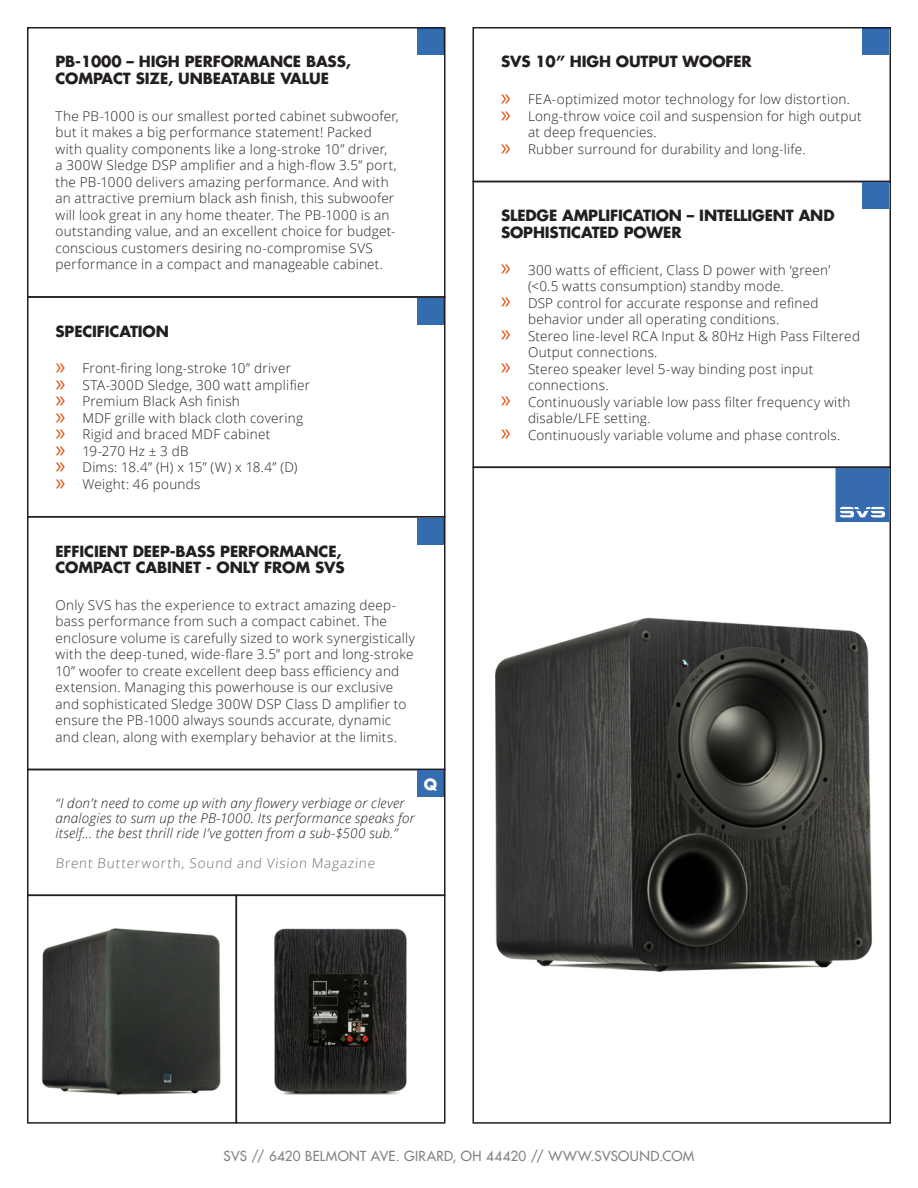
<style>
.page{position:relative;width:918px;height:1188px;background:#fff}
.page>*{position:absolute;margin:0;border:0;box-sizing:border-box;transform-origin:0 0}
.t1{font:700 15px/16.5px "Futura LT";letter-spacing:-.01em;color:#231f20}
.t2{font:700 15px "Futura LT";color:#fff}
.t3{font:300 13.5px/16.5px "Open Sans";letter-spacing:.02em;color:#231f20}
.t4{font:italic 300 13.5px/15px "Open Sans";letter-spacing:.015em;color:#231f20}
.t5{font:13.5px "Futura LT";letter-spacing:.02em;color:#808285}
.t6{font:300 13.5px "Open Sans";color:#6d6e71}
.s1{font-family:"Myriad Pro";font-weight:400;font-size:24px;color:#e05819}
</style>
<div class="page">
<img style="left:41px;top:928px;width:180px;height:167px">
<img style="left:274px;top:928px;width:133px;height:167px">
<img style="left:495px;top:617px;width:377px;height:355px">
<div style="left:236px;top:895px;width:210px;height:229px;border:2px solid #231f20"></div>
<div style="left:472px;top:467px;width:419px;height:657px;border:2px solid #231f20"></div>
<div style="left:27px;top:895px;width:210px;height:229px;border:2px solid #231f20"></div>
<div style="left:27px;top:27px;width:419px;height:271px;border:2px solid #231f20"></div>
<div style="left:27px;top:296px;width:419px;height:221px;border:2px solid #231f20"></div>
<div style="left:27px;top:516px;width:419px;height:254px;border:2px solid #231f20"></div>
<div style="left:27px;top:769px;width:419px;height:127px;border:2px solid #231f20"></div>
<div style="left:472px;top:27px;width:419px;height:155px;border:2px solid #231f20"></div>
<div style="left:472px;top:181px;width:419px;height:287px;border:2px solid #231f20"></div>
<svg style="left:836px;top:468px;width:54px;height:54px;background:#4878b5"></svg>
<div style="left:416px;top:27px;width:37px;height:30px;background:#1f4678;opacity:.75"></div>
<div style="left:416px;top:296px;width:37px;height:30px;background:#1f4678;opacity:.75"></div>
<div style="left:416px;top:516px;width:37px;height:30px;background:#1f4678;opacity:.75"></div>
<div style="left:415px;top:769px;width:44px;height:30px;background:#1f4678;opacity:.75"></div>
<div style="left:861px;top:27px;width:37px;height:30px;background:#1f4678;opacity:.75"></div>
<div style="left:861px;top:181px;width:37px;height:30px;background:#1f4678;opacity:.75"></div>
<p class="t1" style="left:56px;top:53px;width:297px">PB-1000 – HIGH PERFORMANCE BASS,<br>COMPACT SIZE, UNBEATABLE VALUE</p>
<p class="t3" style="left:56px;top:107px;width:345px">The PB-1000 is our smallest ported cabinet subwoofer, but it makes a big performance statement! Packed with quality components like a long-stroke 10” driver,<br>a 300W Sledge DSP amplifier and a high-flow 3.5” port, the PB-1000 delivers amazing performance. And with an attractive premium black ash finish, this subwoofer will look great in any home theater. The PB-1000 is an outstanding value, and an excellent choice for budget&shy;conscious customers desiring no-compromise SVS performance in a compact and manageable cabinet.</p>
<p class="t1" style="left:56px;top:323px;width:115px">SPECIFICATION</p>
<p class="t3" style="left:55px;top:360px;width:256px"><span class="s1">»</span> Front-firing long-stroke 10” driver<br><span class="s1">»</span> STA-300D Sledge, 300 watt amplifier <span class="s1">»</span> Premium Black Ash finish<br><span class="s1">»</span> MDF grille with black cloth covering <span class="s1">»</span> Rigid and braced MDF cabinet<br><span class="s1">»</span> 19-270 Hz ± 3 dB<br><span class="s1">»</span> Dims: 18.4” (H) x 15” (W) x 18.4” (D) <span class="s1">»</span> Weight: 46 pounds</p>
<p class="t1" style="left:56px;top:542px;width:291px">EFFICIENT DEEP-BASS PERFORMANCE,<br>COMPACT CABINET - ONLY FROM SVS</p>
<p class="t3" style="left:56px;top:596px;width:361px">Only SVS has the experience to extract amazing deep&shy;bass performance from such a compact cabinet. The enclosure volume is carefully sized to work synergistically with the deep-tuned, wide-flare 3.5” port and long-stroke 10” woofer to create excellent deep bass efficiency and extension. Managing this powerhouse is our exclusive and sophisticated Sledge 300W DSP Class D amplifier to ensure the PB-1000 always sounds accurate, dynamic and clean, along with exemplary behavior at the limits.</p>
<p class="t4" style="left:56px;top:795px;width:361px">“I don’t need to come up with any flowery verbiage or clever analogies to sum up the PB-1000. Its performance speaks for itself... the best thrill ride I’ve gotten from a sub-$500 sub.”</p>
<p class="t6" style="left:56px;top:853px;width:322px">Brent Butterworth, Sound and Vision Magazine</p>
<p class="t2" style="left:424px;top:774px;width:15px">Q</p>
<p class="t1" style="left:501px;top:53px;width:252px">SVS 10” HIGH OUTPUT WOOFER</p>
<p class="t3" style="left:501px;top:91px;width:351px"><span class="s1">»</span> FEA-optimized motor technology for low distortion.</p>
<p class="t3" style="left:501px;top:107px;width:362px"><span class="s1">»</span> Long-throw voice coil and suspension for high output</p>
<p class="t3" style="left:528px;top:124px;width:130px">at deep frequencies.</p>
<p class="t3" style="left:501px;top:140px;width:306px"><span class="s1">»</span> Rubber surround for durability and long-life.</p>
<p class="t1" style="left:501px;top:207px;width:335px">SLEDGE AMPLIFICATION – INTELLIGENT AND<br>SOPHISTICATED POWER</p>
<p class="t3" style="left:501px;top:261px;width:331px"><span class="s1">»</span> 300 watts of efficient, Class D power with ‘green’</p>
<p class="t3" style="left:528px;top:278px;width:257px">(&lt;0.5 watts consumption) standby mode.</p>
<p class="t3" style="left:501px;top:294px;width:319px"><span class="s1">»</span> DSP control for accurate response and refined</p>
<p class="t3" style="left:528px;top:311px;width:253px">behavior under all operating conditions.</p>
<p class="t3" style="left:501px;top:327px;width:361px"><span class="s1">»</span> Stereo line-level RCA Input &amp; 80Hz High Pass Filtered</p>
<p class="t3" style="left:528px;top:344px;width:131px">Output connections.</p>
<p class="t3" style="left:501px;top:360px;width:314px"><span class="s1">»</span> Stereo speaker level 5-way binding post input</p>
<p class="t3" style="left:528px;top:377px;width:82px">connections.</p>
<p class="t3" style="left:501px;top:393px;width:351px"><span class="s1">»</span> Continuously variable low pass filter frequency with</p>
<p class="t3" style="left:528px;top:410px;width:124px">disable/LFE setting.</p>
<p class="t3" style="left:501px;top:426px;width:341px"><span class="s1">»</span> Continuously variable volume and phase controls.</p>
<p class="t5" style="left:224px;top:1148px;width:472px">SVS // 6420 BELMONT AVE. GIRARD, OH 44420 // WWW.SVSOUND.COM</p>
</div>
